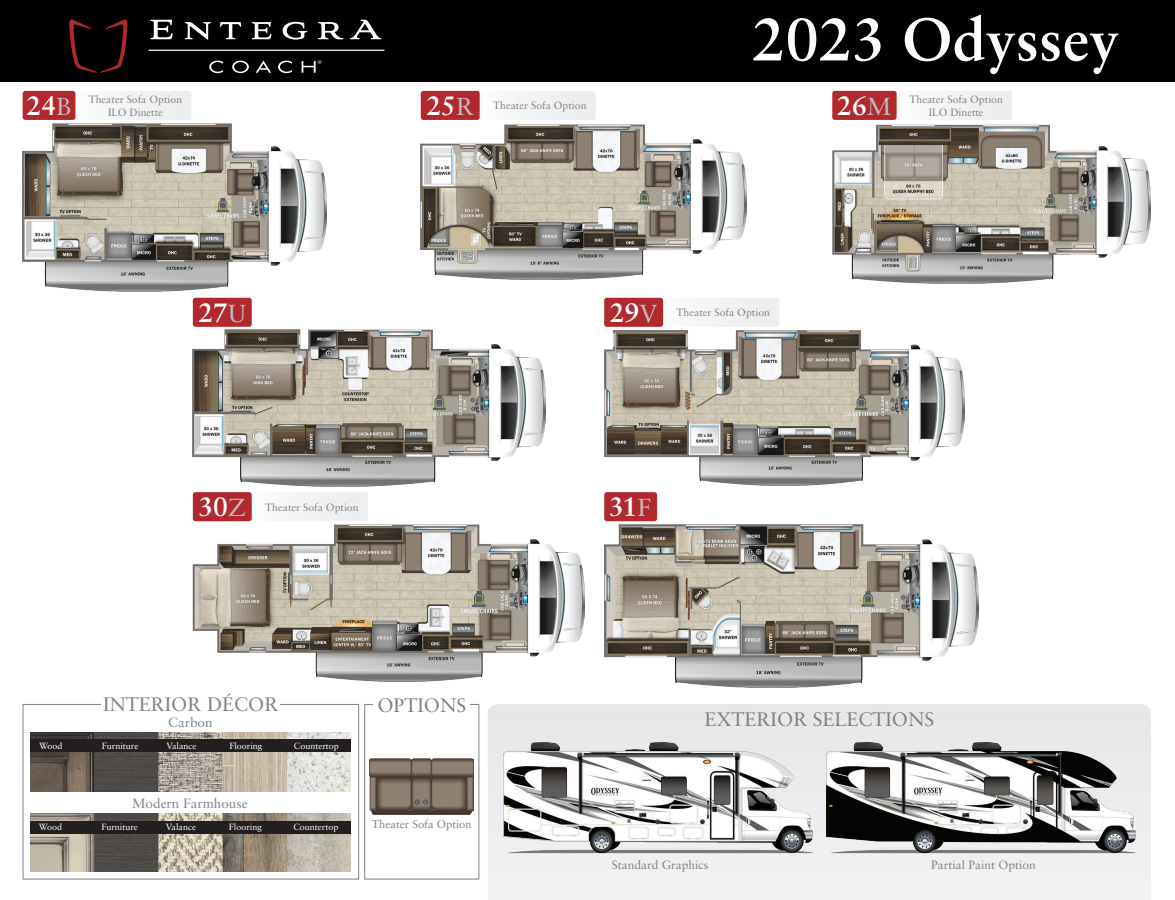
<style>
.page{position:relative;width:1175px;height:900px;background:#fff}
.page>*{position:absolute;margin:0;border:0;box-sizing:border-box;transform-origin:0 0}
.t1{font:700 60px "Sabon LT Pro";color:#fff}
.t2{font:700 26.7px "Sabon LT Pro";color:#fff}
.t3{font:19.5px "Sabon LT Pro";color:#808285}
.t4{font:13.5px "Sabon LT Pro";color:#808285}
.t5{font:12px "Sabon LT Pro";color:#808285}
.t6{font:11.25px "Sabon LT Pro";color:#808285}
.t7{font:10.5px "Sabon LT Pro";color:#808285}
.t8{font:9px "Sabon LT Pro";color:#fff}
.s1{font-weight:400;font-size:24.6px;color:#bcbdc0}
</style>
<div class="page">
<div style="left:0;top:0;width:1174px;height:81px;background:#000001"></div>
<svg style="left:74px;top:91px;width:117px;height:29px"></svg>
<div style="left:23px;top:91px;width:52px;height:29px;background:#b1282d;border-radius:3px"></div>
<img style="left:23px;top:123px;width:303px;height:168px">
<svg style="left:478px;top:91px;width:118px;height:29px"></svg>
<div style="left:421px;top:91px;width:58px;height:29px;background:#b1282d;border-radius:3px"></div>
<img style="left:420px;top:124px;width:326px;height:156px">
<svg style="left:895px;top:91px;width:117px;height:29px"></svg>
<div style="left:832px;top:91px;width:64px;height:29px;background:#b1282d;border-radius:3px"></div>
<img style="left:832px;top:124px;width:318px;height:160px">
<div style="left:193px;top:297px;width:59px;height:29px;background:#b1282d;border-radius:3px"></div>
<img style="left:193px;top:325px;width:352px;height:161px">
<div style="left:604px;top:492px;width:53px;height:29px;background:#b1282d;border-radius:3px"></div>
<img style="left:604px;top:524px;width:374px;height:163px">
<svg style="left:662px;top:298px;width:117px;height:28px"></svg>
<div style="left:604px;top:297px;width:59px;height:29px;background:#b1282d;border-radius:3px"></div>
<img style="left:604px;top:330px;width:360px;height:155px">
<svg style="left:251px;top:492px;width:117px;height:29px"></svg>
<div style="left:193px;top:492px;width:59px;height:29px;background:#b1282d;border-radius:3px"></div>
<img style="left:193px;top:524px;width:391px;height:157px">
<svg style="left:488px;top:704px;width:662px;height:195px;fill:#eff0f1"></svg>
<img style="left:503px;top:742px;width:314px;height:111px">
<img style="left:826px;top:742px;width:314px;height:111px">
<div style="left:23px;top:703px;width:336px;height:176px;border:1px solid #808285"></div>
<div style="left:102px;top:694px;width:178px;height:17px;background:#fff"></div>
<img style="left:30px;top:813px;width:320px;height:58px">
<div style="left:30px;top:820px;width:320px;height:12px;background:#231f20"></div>
<img style="left:31px;top:732px;width:320px;height:59px">
<div style="left:31px;top:739px;width:320px;height:12px;background:#231f20"></div>
<div style="left:364px;top:703px;width:115px;height:176px;border:1px solid #808285"></div>
<div style="left:373px;top:695px;width:97px;height:18px;background:#fff"></div>
<img style="left:370px;top:758px;width:104px;height:56px">
<hr style="left:148px;top:50px;width:236px;height:1px;background:#fff">
<svg style="left:150px;top:20px;width:23px;height:19px"></svg>
<svg style="left:185px;top:22px;width:26px;height:18px"></svg>
<svg style="left:220px;top:22px;width:21px;height:17px"></svg>
<svg style="left:252px;top:22px;width:19px;height:17px"></svg>
<svg style="left:283px;top:22px;width:24px;height:18px"></svg>
<svg style="left:318px;top:22px;width:25px;height:17px"></svg>
<svg style="left:350px;top:20px;width:31px;height:19px"></svg>
<svg style="left:209px;top:61px;width:14px;height:12px"></svg>
<svg style="left:232px;top:61px;width:17px;height:12px"></svg>
<svg style="left:256px;top:61px;width:15px;height:12px"></svg>
<svg style="left:278px;top:61px;width:14px;height:12px"></svg>
<svg style="left:301px;top:60px;width:20px;height:13px"></svg>
<svg style="left:69px;top:20px;width:59px;height:53px"></svg>
<h2 class="t2" style="left:27px;top:89px;width:46px">24<span class="s1">B</span></h2>
<p class="t7" style="left:89px;top:93px;width:95px">Theater Sofa Option</p>
<p class="t7" style="left:108px;top:105px;width:56px">ILO Dinette</p>
<h2 class="t2" style="left:426px;top:89px;width:49px">25<span class="s1">R</span></h2>
<p class="t7" style="left:493px;top:99px;width:95px">Theater Sofa Option</p>
<h1 class="t1" style="left:752px;top:2px;width:368px">2023 Odyssey</h1>
<h2 class="t2" style="left:837px;top:89px;width:56px">26<span class="s1">M</span></h2>
<p class="t7" style="left:909px;top:93px;width:95px">Theater Sofa Option</p>
<p class="t7" style="left:928px;top:105px;width:56px">ILO Dinette</p>
<h2 class="t2" style="left:198px;top:295px;width:49px">27<span class="s1">U</span></h2>
<h2 class="t2" style="left:610px;top:295px;width:49px">29<span class="s1">V</span></h2>
<p class="t7" style="left:676px;top:306px;width:95px">Theater Sofa Option</p>
<h2 class="t2" style="left:198px;top:490px;width:49px">30<span class="s1">Z</span></h2>
<p class="t7" style="left:265px;top:500px;width:95px">Theater Sofa Option</p>
<h2 class="t2" style="left:609px;top:490px;width:43px">31<span class="s1">F</span></h2>
<h3 class="t3" style="left:103px;top:691px;width:177px">INTERIOR DÉCOR</h3>
<p class="t4" style="left:168px;top:713px;width:46px">Carbon</p>
<h3 class="t3" style="left:377px;top:692px;width:90px">OPTIONS</h3>
<h3 class="t3" style="left:704px;top:706px;width:231px">EXTERIOR SELECTIONS</h3>
<p class="t8" style="left:39px;top:739px;width:25px">Wood</p>
<p class="t8" style="left:102px;top:739px;width:38px">Furniture</p>
<p class="t8" style="left:166px;top:739px;width:32px">Valance</p>
<p class="t8" style="left:229px;top:739px;width:35px">Flooring</p>
<p class="t8" style="left:294px;top:739px;width:47px">Countertop</p>
<p class="t4" style="left:132px;top:794px;width:117px">Modern Farmhouse</p>
<p class="t8" style="left:39px;top:820px;width:25px">Wood</p>
<p class="t8" style="left:101px;top:820px;width:38px">Furniture</p>
<p class="t8" style="left:166px;top:820px;width:32px">Valance</p>
<p class="t8" style="left:229px;top:820px;width:35px">Flooring</p>
<p class="t8" style="left:293px;top:820px;width:47px">Countertop</p>
<p class="t6" style="left:372px;top:816px;width:102px">Theater Sofa Option</p>
<p class="t5" style="left:612px;top:857px;width:98px">Standard Graphics</p>
<p class="t5" style="left:931px;top:857px;width:106px">Partial Paint Option</p>
</div>
